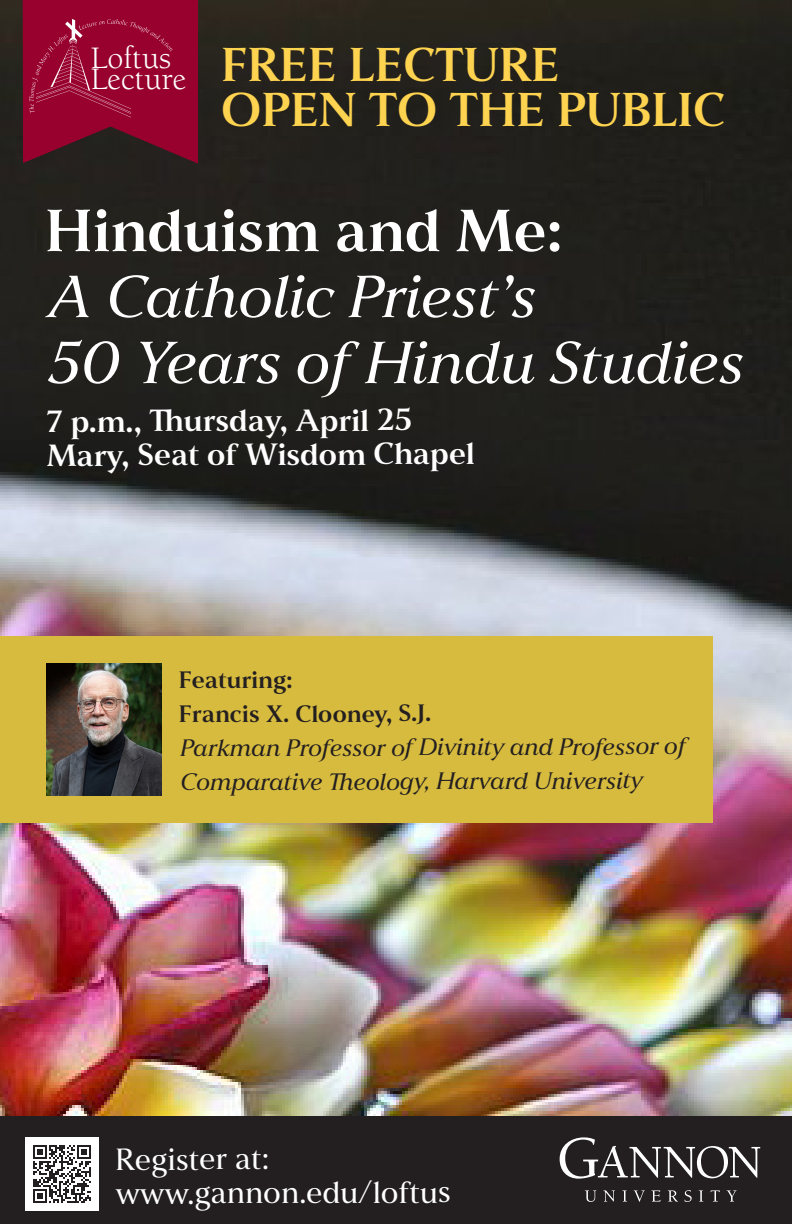
<style>
.page{position:relative;width:792px;height:1224px;background:#fff}
.page>*{position:absolute;margin:0;border:0;box-sizing:border-box;transform-origin:0 0}
.t1{font:italic 60px/66px "Anth";color:#fff}
.t2{font:700 48px "Anth";color:#fed350}
.t3{font:32.1px "Berkeley Std";color:#fff}
.t4{font:700 31px "Anth";letter-spacing:-.005em;color:#fff}
.t5{font:31px/33.5px "Anth";letter-spacing:-.005em;color:#fff}
.t6{font:italic 24px/34.1px "Anth";color:#231f20}
.t7{font:700 24px "Anth";letter-spacing:-.005em;color:#231f20}
.s1{font-weight:700;font-style:normal}
</style>
<div class="page">
<div style="left:0;top:1116px;width:792px;height:108px;background:#231f20"></div>
<img style="left:0;top:0;width:792px;height:1116px">
<div style="left:0;top:636px;width:712px;height:187px;background:#d7bb3e"></div>
<svg style="left:23px;top:0;width:175px;height:164px;background:#8c0a30"></svg>
<svg style="left:560px;top:1137px;width:200px;height:42px;background:#4e4b4b"></svg>
<svg style="left:585px;top:1190px;width:11px;height:12px"></svg>
<svg style="left:603px;top:1190px;width:12px;height:12px"></svg>
<svg style="left:622px;top:1190px;width:5px;height:12px"></svg>
<svg style="left:634px;top:1190px;width:11px;height:12px"></svg>
<svg style="left:651px;top:1190px;width:10px;height:12px"></svg>
<svg style="left:668px;top:1190px;width:10px;height:12px"></svg>
<svg style="left:684px;top:1190px;width:8px;height:12px"></svg>
<svg style="left:699px;top:1190px;width:4px;height:12px"></svg>
<svg style="left:710px;top:1190px;width:10px;height:12px"></svg>
<svg style="left:727px;top:1190px;width:10px;height:12px"></svg>
<div style="left:26px;top:1137px;width:73px;height:73px;background:#fff"></div>
<svg style="left:33px;top:1145px;width:58px;height:58px"></svg>
<img style="left:46px;top:663px;width:116px;height:133px">
<h3 class="t3" style="left:91px;top:41px;width:82px">Loftus</h3>
<h3 class="t3" style="left:91px;top:62px;width:97px">Lecture</h3>
<p class="t2" style="left:221px;top:37px;width:340px">FREE LECTURE</p>
<p class="t2" style="left:221px;top:82px;width:505px">OPEN TO THE PUBLIC</p>
<p class="t1" style="left:45px;top:198px;width:698px"><span class="s1">Hinduism and Me:<br></span>A Catholic Priest’s<br>50 Years of Hindu Studies</p>
<p class="t4" style="left:47px;top:402px;width:367px">7 p.m., Thursday, April 25</p>
<p class="t4" style="left:47px;top:436px;width:430px">Mary, Seat of Wisdom Chapel</p>
<p class="t7" style="left:179px;top:666px;width:116px">Featuring:</p>
<p class="t7" style="left:179px;top:700px;width:254px">Francis X. Clooney, S.J.</p>
<p class="t6" style="left:179px;top:730px;width:507px">Parkman Professor of Divinity and Professor of<br>Comparative Theology, Harvard University</p>
<p class="t5" style="left:116px;top:1142px;width:337px">Register at: www.gannon.edu/loftus</p>
</div>
